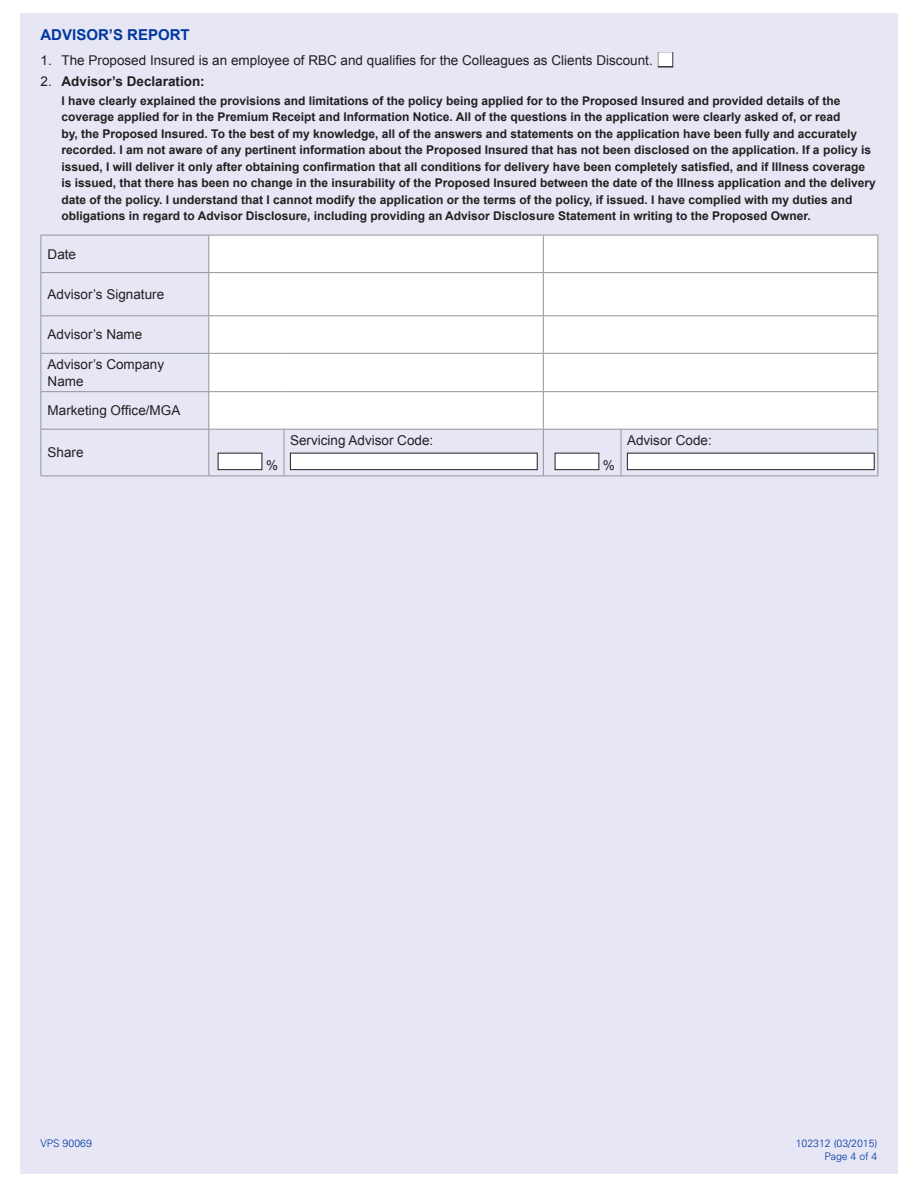
<style>
.page{position:relative;width:918px;height:1188px;background:#fff}
.page>*{position:absolute;margin:0;border:0;box-sizing:border-box;transform-origin:0 0}
.t1{font:700 15px "Arial";color:#0036a0}
.t2{font:13.5px/29.7px "Arial";color:#231f20}
.t3{font:700 13.5px "Arial";color:#231f20}
.t4{font:700 12px/16.5px "Arial";color:#231f20}
.t5{font:300 10.5px/12.6px "Univers";color:#0036a0;text-align:right}
.s1{color:#fff}
.s2{font-weight:400}
</style>
<div class="page">
<div style="left:20px;top:14px;width:878px;height:1160px;background:#e6e6f5"></div>
<div style="left:658px;top:52px;width:15px;height:15px;border:2px solid #231f20"></div>
<div style="left:209px;top:236px;width:669px;height:193px;background:#fff"></div>
<hr style="left:40px;top:235px;width:169px;height:1px;background:#939598">
<hr style="left:40px;top:235px;width:1px;height:37px;background:#939598">
<hr style="left:209px;top:235px;width:75px;height:1px;background:#939598">
<hr style="left:208px;top:235px;width:1px;height:37px;background:#939598">
<hr style="left:284px;top:235px;width:259px;height:1px;background:#939598">
<hr style="left:543px;top:235px;width:78px;height:1px;background:#939598">
<hr style="left:543px;top:235px;width:1px;height:37px;background:#939598">
<hr style="left:621px;top:235px;width:257px;height:1px;background:#939598">
<hr style="left:878px;top:235px;width:1px;height:37px;background:#939598">
<hr style="left:40px;top:272px;width:169px;height:1px;background:#939598">
<hr style="left:40px;top:273px;width:1px;height:42px;background:#939598">
<hr style="left:209px;top:272px;width:75px;height:1px;background:#939598">
<hr style="left:208px;top:273px;width:1px;height:42px;background:#939598">
<hr style="left:284px;top:272px;width:259px;height:1px;background:#939598">
<hr style="left:543px;top:272px;width:78px;height:1px;background:#939598">
<hr style="left:543px;top:273px;width:1px;height:42px;background:#939598">
<hr style="left:621px;top:272px;width:257px;height:1px;background:#939598">
<hr style="left:878px;top:273px;width:1px;height:42px;background:#939598">
<hr style="left:40px;top:315px;width:169px;height:1px;background:#939598">
<hr style="left:40px;top:316px;width:1px;height:37px;background:#939598">
<hr style="left:209px;top:315px;width:75px;height:1px;background:#939598">
<hr style="left:208px;top:316px;width:1px;height:37px;background:#939598">
<hr style="left:284px;top:315px;width:259px;height:1px;background:#939598">
<hr style="left:543px;top:315px;width:78px;height:1px;background:#939598">
<hr style="left:543px;top:316px;width:1px;height:37px;background:#939598">
<hr style="left:621px;top:315px;width:257px;height:1px;background:#939598">
<hr style="left:878px;top:316px;width:1px;height:37px;background:#939598">
<hr style="left:40px;top:353px;width:169px;height:1px;background:#939598">
<hr style="left:40px;top:354px;width:1px;height:37px;background:#939598">
<hr style="left:209px;top:353px;width:75px;height:1px;background:#939598">
<hr style="left:208px;top:354px;width:1px;height:37px;background:#939598">
<hr style="left:284px;top:353px;width:259px;height:1px;background:#939598">
<hr style="left:543px;top:353px;width:78px;height:1px;background:#939598">
<hr style="left:543px;top:354px;width:1px;height:37px;background:#939598">
<hr style="left:621px;top:353px;width:257px;height:1px;background:#939598">
<hr style="left:878px;top:354px;width:1px;height:37px;background:#939598">
<hr style="left:40px;top:391px;width:169px;height:1px;background:#939598">
<hr style="left:40px;top:392px;width:1px;height:37px;background:#939598">
<hr style="left:209px;top:391px;width:75px;height:1px;background:#939598">
<hr style="left:208px;top:392px;width:1px;height:37px;background:#939598">
<hr style="left:284px;top:391px;width:259px;height:1px;background:#939598">
<hr style="left:543px;top:391px;width:78px;height:1px;background:#939598">
<hr style="left:543px;top:392px;width:1px;height:37px;background:#939598">
<hr style="left:621px;top:391px;width:257px;height:1px;background:#939598">
<hr style="left:878px;top:392px;width:1px;height:37px;background:#939598">
<hr style="left:40px;top:429px;width:169px;height:1px;background:#939598">
<hr style="left:40px;top:430px;width:1px;height:46px;background:#939598">
<hr style="left:209px;top:429px;width:75px;height:1px;background:#939598">
<hr style="left:208px;top:430px;width:1px;height:46px;background:#939598">
<hr style="left:284px;top:429px;width:259px;height:1px;background:#939598">
<hr style="left:284px;top:430px;width:1px;height:46px;background:#939598">
<hr style="left:543px;top:429px;width:78px;height:1px;background:#939598">
<hr style="left:543px;top:430px;width:1px;height:46px;background:#939598">
<hr style="left:621px;top:429px;width:257px;height:1px;background:#939598">
<hr style="left:621px;top:430px;width:1px;height:46px;background:#939598">
<hr style="left:878px;top:430px;width:1px;height:46px;background:#939598">
<hr style="left:40px;top:476px;width:169px;height:1px;background:#939598">
<hr style="left:209px;top:476px;width:75px;height:1px;background:#939598">
<hr style="left:284px;top:476px;width:259px;height:1px;background:#939598">
<hr style="left:543px;top:476px;width:78px;height:1px;background:#939598">
<hr style="left:621px;top:476px;width:257px;height:1px;background:#939598">
<div style="left:218px;top:453px;width:44px;height:17px;background:#fff"></div>
<div style="left:218px;top:453px;width:44px;height:17px;border:1px solid #231f20"></div>
<div style="left:290px;top:453px;width:247px;height:17px;background:#fff"></div>
<div style="left:290px;top:453px;width:248px;height:17px;border:1px solid #231f20"></div>
<div style="left:555px;top:453px;width:44px;height:17px;background:#fff"></div>
<div style="left:555px;top:453px;width:44px;height:17px;border:1px solid #231f20"></div>
<div style="left:627px;top:453px;width:247px;height:17px;background:#fff"></div>
<div style="left:627px;top:453px;width:248px;height:17px;border:1px solid #231f20"></div>
<p class="t1" style="left:40px;top:25px;width:151px">ADVISOR’S REPORT</p>
<p class="t2" style="left:40px;top:46px;width:636px">1. The Proposed Insured is an employee of RBC and qualifies for the Colleagues as Clients Discount. <span class="s1">■</span></p>
<p class="t3" style="left:40px;top:72px;width:166px"><span class="s2">2.</span> Advisor’s Declaration:</p>
<p class="t4" style="left:62px;top:93px;width:816px">I have clearly explained the provisions and limitations of the policy being applied for to the Proposed Insured and provided details of the coverage applied for in the Premium Receipt and Information Notice. All of the questions in the application were clearly asked of, or read<br>by, the Proposed Insured. To the best of my knowledge, all of the answers and statements on the application have been fully and accurately recorded. I am not aware of any pertinent information about the Proposed Insured that has not been disclosed on the application. If a policy is issued, I will deliver it only after obtaining confirmation that all conditions for delivery have been completely satisfied, and if Illness coverage is issued, that there has been no change in the insurability of the Proposed Insured between the date of the Illness application and the delivery date of the policy. I understand that I cannot modify the application or the terms of the policy, if issued. I have complied with my duties and obligations in regard to Advisor Disclosure, including providing an Advisor Disclosure Statement in writing to the Proposed Owner.</p>
<p class="t2" style="left:48px;top:239px;width:30px">Date</p>
<p class="t2" style="left:48px;top:280px;width:118px">Advisor’s Signature</p>
<p class="t2" style="left:48px;top:320px;width:118px">Advisor’s Name<br>Advisor’s Company</p>
<p class="t2" style="left:48px;top:366px;width:134px">Name<br>Marketing Office/MGA</p>
<p class="t2" style="left:48px;top:438px;width:38px">Share</p>
<p class="t2" style="left:266px;top:450px;width:14px">%</p>
<p class="t2" style="left:290px;top:426px;width:145px">Servicing Advisor Code:</p>
<p class="t2" style="left:627px;top:426px;width:86px">Advisor Code:</p>
<p class="t2" style="left:603px;top:450px;width:14px">%</p>
<p class="t5" style="left:40px;top:1137px;width:53px">VPS 90069</p>
<p class="t5" style="left:796px;top:1137px;width:83px">102312 (03/2015)<br>Page 4 of 4</p>
</div>
